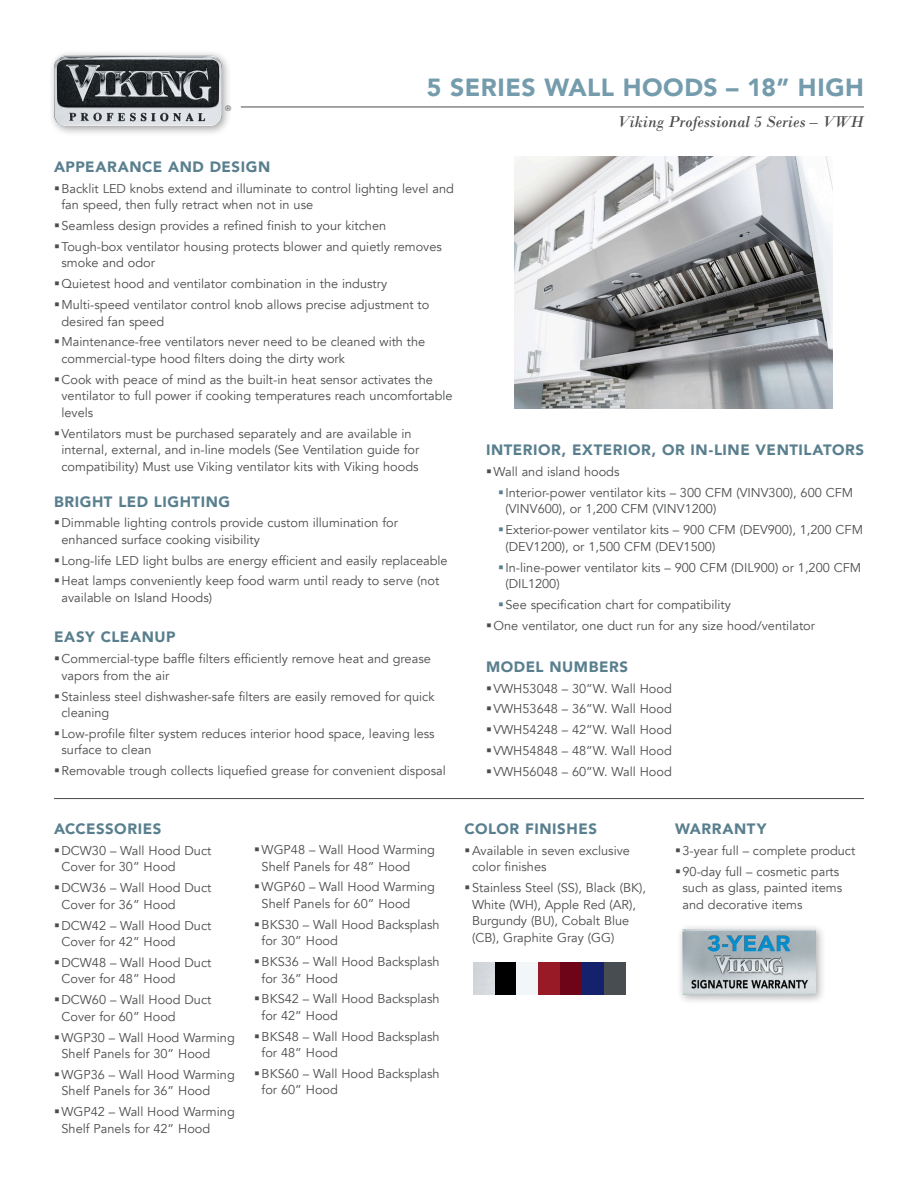
<style>
.page{position:relative;width:918px;height:1188px;background:#fff}
.page>*{position:absolute;margin:0;border:0;box-sizing:border-box;transform-origin:0 0}
.t1{font:900 24.75px "Avenir";letter-spacing:.025em;color:#749cac}
.t2{font:italic 16.5px "Bodoni";color:#4b4c4d}
.t3{font:900 15px "Avenir";letter-spacing:.035em;color:#597f8e}
.t4{font:12.75px/16.5px "Avenir";color:#4b4c4d}
.t5{font:7.5px "Century Gothic";color:#4b4c4d}
.s1{color:#597f8e}
</style>
<div class="page">
<img style="left:514px;top:157px;width:319px;height:251px">
<div style="left:48px;top:50px;width:184px;height:86px;background:#231f20;opacity:.4"></div>
<img style="left:54px;top:56px;width:168px;height:70px">
<hr style="left:241px;top:107px;width:623px;height:1px;background:#4b4c4d">
<hr style="left:54px;top:798px;width:810px;height:1px;background:#4b4c4d">
<div style="left:677px;top:923px;width:149px;height:82px;background:#231f20;opacity:.35"></div>
<img style="left:683px;top:929px;width:133px;height:66px">
<div style="left:495px;top:962px;width:22px;height:33px;background:#000001"></div>
<div style="left:516px;top:962px;width:22px;height:33px;background:#f3f6f8"></div>
<div style="left:538px;top:962px;width:22px;height:33px;background:#981a26"></div>
<div style="left:560px;top:962px;width:22px;height:33px;background:#6e0417"></div>
<div style="left:582px;top:962px;width:22px;height:33px;background:#14226e"></div>
<div style="left:604px;top:962px;width:22px;height:33px;background:#474d50"></div>
<p class="t5" style="left:225px;top:104px;width:7px">®</p>
<p class="t1" style="left:427px;top:66px;width:439px">5 SERIES WALL HOODS – 18” HIGH</p>
<p class="t2" style="left:617px;top:112px;width:248px">Viking Professional 5 Series – VWH</p>
<p class="t3" style="left:54px;top:154px;width:218px">APPEARANCE AND DESIGN</p>
<p class="t4" style="left:62px;top:180px;width:394px;text-indent:-8px">▪Backlit LED knobs extend and illuminate to control lighting level and fan speed, then fully retract when not in use</p>
<p class="t4" style="left:54px;top:218px;width:334px">▪Seamless design provides a refined finish to your kitchen</p>
<p class="t4" style="left:62px;top:239px;width:382px;text-indent:-8px">▪Tough-box ventilator housing protects blower and quietly removes smoke and odor</p>
<p class="t4" style="left:54px;top:276px;width:335px">▪Quietest hood and ventilator combination in the industry</p>
<p class="t4" style="left:62px;top:297px;width:369px;text-indent:-8px">▪Multi-speed ventilator control knob allows precise adjustment to desired fan speed</p>
<p class="t4" style="left:62px;top:334px;width:365px;text-indent:-8px">▪Maintenance-free ventilators never need to be cleaned with the commercial-type hood filters doing the dirty work</p>
<p class="t4" style="left:62px;top:371px;width:393px;text-indent:-8px">▪Cook with peace of mind as the built-in heat sensor activates the ventilator to full power if cooking temperatures reach uncomfortable levels</p>
<p class="t4" style="left:62px;top:425px;width:359px;text-indent:-8px">▪Ventilators must be purchased separately and are available in internal, external, and in-line models (See Ventilation guide for compatibility) Must use Viking ventilator kits with Viking hoods</p>
<p class="t3" style="left:54px;top:488px;width:178px">BRIGHT LED LIGHTING</p>
<p class="t4" style="left:62px;top:515px;width:338px;text-indent:-8px">▪Dimmable lighting controls provide custom illumination for enhanced surface cooking visibility</p>
<p class="t4" style="left:54px;top:552px;width:395px">▪ Long-life LED light bulbs are energy efficient and easily replaceable</p>
<p class="t4" style="left:62px;top:573px;width:379px;text-indent:-8px">▪Heat lamps conveniently keep food warm until ready to serve (not available on Island Hoods)</p>
<p class="t3" style="left:54px;top:624px;width:123px">EASY CLEANUP</p>
<p class="t4" style="left:62px;top:651px;width:371px;text-indent:-8px">▪Commercial-type baffle filters efficiently remove heat and grease vapors from the air</p>
<p class="t4" style="left:62px;top:688px;width:375px;text-indent:-8px">▪Stainless steel dishwasher-safe filters are easily removed for quick cleaning</p>
<p class="t4" style="left:62px;top:726px;width:375px;text-indent:-8px">▪ Low-profile filter system reduces interior hood space, leaving less surface to clean</p>
<p class="t4" style="left:54px;top:763px;width:393px">▪Removable trough collects liquefied grease for convenient disposal</p>
<p class="t3" style="left:486px;top:437px;width:380px">INTERIOR, EXTERIOR, OR IN-LINE VENTILATORS</p>
<p class="t4" style="left:486px;top:464px;width:135px">▪Wall and island hoods</p>
<p class="t4" style="left:506px;top:485px;width:349px;text-indent:-8px"><span class="s1">▪</span> Interior-power ventilator kits – 300 CFM (VINV300), 600 CFM (VINV600), or 1,200 CFM (VINV1200)</p>
<p class="t4" style="left:506px;top:522px;width:359px;text-indent:-8px"><span class="s1">▪</span>Exterior-power ventilator kits – 900 CFM (DEV900), 1,200 CFM (DEV1200), or 1,500 CFM (DEV1500)</p>
<p class="t4" style="left:506px;top:559px;width:357px;text-indent:-8px"><span class="s1">▪</span> In-line-power ventilator kits – 900 CFM (DIL900) or 1,200 CFM (DIL1200)</p>
<p class="t4" style="left:498px;top:596px;width:234px"><span class="s1">▪</span>See specification chart for compatibility</p>
<p class="t4" style="left:486px;top:617px;width:331px">▪One ventilator, one duct run for any size hood/ventilator</p>
<p class="t3" style="left:486px;top:654px;width:144px">MODEL NUMBERS</p>
<p class="t4" style="left:486px;top:680px;width:187px">▪VWH53048 – 30”W. Wall Hood</p>
<p class="t4" style="left:486px;top:701px;width:187px">▪VWH53648 – 36”W. Wall Hood</p>
<p class="t4" style="left:486px;top:722px;width:187px">▪VWH54248 – 42”W. Wall Hood</p>
<p class="t4" style="left:486px;top:743px;width:187px">▪VWH54848 – 48”W. Wall Hood</p>
<p class="t4" style="left:486px;top:763px;width:187px">▪VWH56048 – 60”W. Wall Hood</p>
<p class="t3" style="left:54px;top:816px;width:109px">ACCESSORIES</p>
<p class="t4" style="left:62px;top:843px;width:151px;text-indent:-8px">▪DCW30 – Wall Hood Duct<br>Cover for 30” Hood</p>
<p class="t4" style="left:62px;top:880px;width:151px;text-indent:-8px">▪DCW36 – Wall Hood Duct<br>Cover for 36” Hood</p>
<p class="t4" style="left:62px;top:917px;width:151px;text-indent:-8px">▪DCW42 – Wall Hood Duct<br>Cover for 42” Hood</p>
<p class="t4" style="left:62px;top:955px;width:151px;text-indent:-8px">▪DCW48 – Wall Hood Duct<br>Cover for 48” Hood</p>
<p class="t4" style="left:62px;top:992px;width:151px;text-indent:-8px">▪DCW60 – Wall Hood Duct<br>Cover for 60” Hood</p>
<p class="t4" style="left:62px;top:1029px;width:175px;text-indent:-8px">▪WGP30 – Wall Hood Warming<br>Shelf Panels for 30” Hood</p>
<p class="t4" style="left:62px;top:1066px;width:175px;text-indent:-8px">▪WGP36 – Wall Hood Warming<br>Shelf Panels for 36” Hood</p>
<p class="t4" style="left:62px;top:1104px;width:175px;text-indent:-8px">▪WGP42 – Wall Hood Warming<br>Shelf Panels for 42” Hood</p>
<p class="t4" style="left:262px;top:842px;width:175px;text-indent:-8px">▪WGP48 – Wall Hood Warming<br>Shelf Panels for 48” Hood</p>
<p class="t4" style="left:262px;top:879px;width:175px;text-indent:-8px">▪WGP60 – Wall Hood Warming<br>Shelf Panels for 60” Hood</p>
<p class="t4" style="left:262px;top:916px;width:180px;text-indent:-8px">▪BKS30 – Wall Hood Backsplash for 30” Hood</p>
<p class="t4" style="left:262px;top:954px;width:180px;text-indent:-8px">▪BKS36 – Wall Hood Backsplash for 36” Hood</p>
<p class="t4" style="left:262px;top:991px;width:180px;text-indent:-8px">▪BKS42 – Wall Hood Backsplash for 42” Hood</p>
<p class="t4" style="left:262px;top:1028px;width:180px;text-indent:-8px">▪BKS48 – Wall Hood Backsplash for 48” Hood</p>
<p class="t4" style="left:262px;top:1066px;width:180px;text-indent:-8px">▪BKS60 – Wall Hood Backsplash for 60” Hood</p>
<p class="t3" style="left:465px;top:816px;width:134px">COLOR FINISHES</p>
<p class="t4" style="left:472px;top:843px;width:159px;text-indent:-8px">▪Available in seven exclusive color finishes</p>
<p class="t4" style="left:472px;top:880px;width:175px;text-indent:-8px">▪Stainless Steel (SS), Black (BK),<br>White (WH), Apple Red (AR),<br>Burgundy (BU), Cobalt Blue (CB), Graphite Gray (GG)</p>
<p class="t3" style="left:675px;top:816px;width:93px">WARRANTY</p>
<p class="t4" style="left:675px;top:843px;width:182px">▪3-year full – complete product</p>
<p class="t4" style="left:682px;top:863px;width:161px;text-indent:-8px">▪90-day full – cosmetic parts such as glass, painted items and decorative items</p>
</div>
